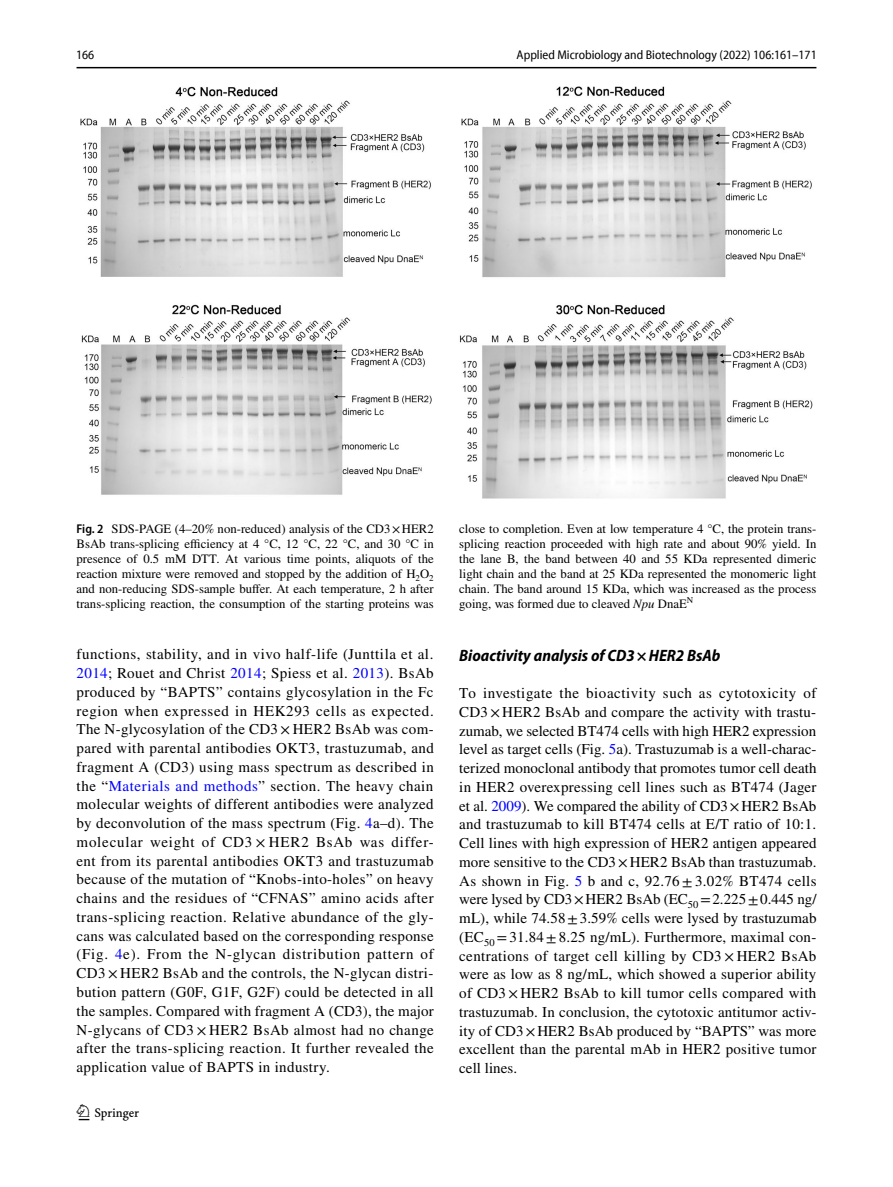
<style>
.page{position:relative;width:893px;height:1187px;background:#fff}
.page>*{position:absolute;margin:0;border:0;box-sizing:border-box;transform-origin:0 0}
.t1{font:22.5px "Springnew Regular 2";color:#000}
.t2{font:italic 700 semi-condensed 16.5px "Myriad Pro";color:#000}
.t3{font:15px/18.8px "STIX";letter-spacing:.015em;color:#000;text-align:justify}
.t4{font:12.75px/15px "STIX";color:#000;text-align:justify}
.t5{font:semi-condensed 12.75px "Myriad Pro Unic";color:#000}
.s1{font-family:"Myriad Pro";font-weight:600;font-stretch:semi-condensed}
.s2{font-style:italic}
.s3{color:#00f}
.s4{font-style:normal}
</style>
<div class="page">
<hr style="left:77px;top:67px;width:739px;height:1px;background:#000">
<img style="left:81px;top:87px;width:731px;height:411px">
<p class="t5" style="left:76px;top:50px;width:20px">166</p>
<p class="t5" style="left:517px;top:50px;width:302px">Applied Microbiology and Biotechnology (2022) 106:161–171</p>
<p class="t4" style="left:77px;top:522px;width:359px"><span class="s1">Fig. 2</span> SDS-PAGE (4–20% non-reduced) analysis of the CD3×HER2<br>BsAb trans-splicing efficiency at 4 °C, 12 °C, 22 °C, and 30 °C in presence of 0.5 mM DTT. At various time points, aliquots of the reaction mixture were removed and stopped by the addition of H<sub>2</sub>O<sub>2 </sub>and non-reducing SDS-sample buffer. At each temperature, 2 h after trans-splicing reaction, the consumption of the starting proteins was</p>
<p class="t4" style="left:459px;top:522px;width:359px">close to completion. Even at low temperature 4 °C, the protein trans&shy;splicing reaction proceeded with high rate and about 90% yield. In the lane B, the band between 40 and 55 KDa represented dimeric light chain and the band at 25 KDa represented the monomeric light chain. The band around 15 KDa, which was increased as the process going, was formed due to cleaved <span class="s2">Npu</span> DnaE<sup>N</sup></p>
<p class="t3" style="left:77px;top:646px;width:359px">functions, stability, and in vivo half-life (Junttila et al.<br><span class="s3">2014</span>; Rouet and Christ <span class="s3">2014</span>; Spiess et al. <span class="s3">2013</span>). BsAb produced by “BAPTS” contains glycosylation in the Fc region when expressed in HEK293 cells as expected.<br>The N-glycosylation of the CD3 × HER2 BsAb was com&shy;pared with parental antibodies OKT3, trastuzumab, and fragment A (CD3) using mass spectrum as described in the “<span class="s3">Materials and methods</span>” section. The heavy chain molecular weights of different antibodies were analyzed by deconvolution of the mass spectrum (Fig. <span class="s3">4</span>a–d). The molecular weight of CD3 × HER2 BsAb was differ&shy;ent from its parental antibodies OKT3 and trastuzumab because of the mutation of “Knobs-into-holes” on heavy chains and the residues of “CFNAS” amino acids after trans-splicing reaction. Relative abundance of the gly&shy;cans was calculated based on the corresponding response (Fig. <span class="s3">4</span>e). From the N-glycan distribution pattern of CD3 × HER2 BsAb and the controls, the N-glycan distri&shy;bution pattern (G0F, G1F, G2F) could be detected in all the samples. Compared with fragment A (CD3), the major N-glycans of CD3 × HER2 BsAb almost had no change after the trans-splicing reaction. It further revealed the application value of BAPTS in industry.</p>
<p class="t2" style="left:459px;top:644px;width:263px">Bioactivity analysis of CD3<span class="s4">×</span>HER2 BsAb</p>
<p class="t3" style="left:459px;top:684px;width:359px">To investigate the bioactivity such as cytotoxicity of CD3× HER2 BsAb and compare the activity with trastu&shy;zumab, we selected BT474 cells with high HER2 expression level as target cells (Fig. <span class="s3">5</span>a). Trastuzumab is a well-charac&shy;terized monoclonal antibody that promotes tumor cell death in HER2 overexpressing cell lines such as BT474 (Jager et al. <span class="s3">2009</span>). We compared the ability of CD3×HER2 BsAb and trastuzumab to kill BT474 cells at E/T ratio of 10:1.<br>Cell lines with high expression of HER2 antigen appeared more sensitive to the CD3×HER2 BsAb than trastuzumab.<br>As shown in Fig. <span class="s3">5</span> b and c, 92.76±3.02% BT474 cells were lysed by CD3×HER2 BsAb (EC<sub>50</sub> =2.225±0.445 ng/ mL), while 74.58±3.59% cells were lysed by trastuzumab (EC<sub>50</sub> =31.84±8.25 ng/mL). Furthermore, maximal con&shy;centrations of target cell killing by CD3 × HER2 BsAb were as low as 8 ng/mL, which showed a superior ability of CD3 × HER2 BsAb to kill tumor cells compared with trastuzumab. In conclusion, the cytotoxic antitumor activ&shy;ity of CD3×HER2 BsAb produced by “BAPTS” was more excellent than the parental mAb in HER2 positive tumor cell lines.</p>
<h1 class="t1" style="left:79px;top:1104px;width:62px">1 3</h1>
</div>
